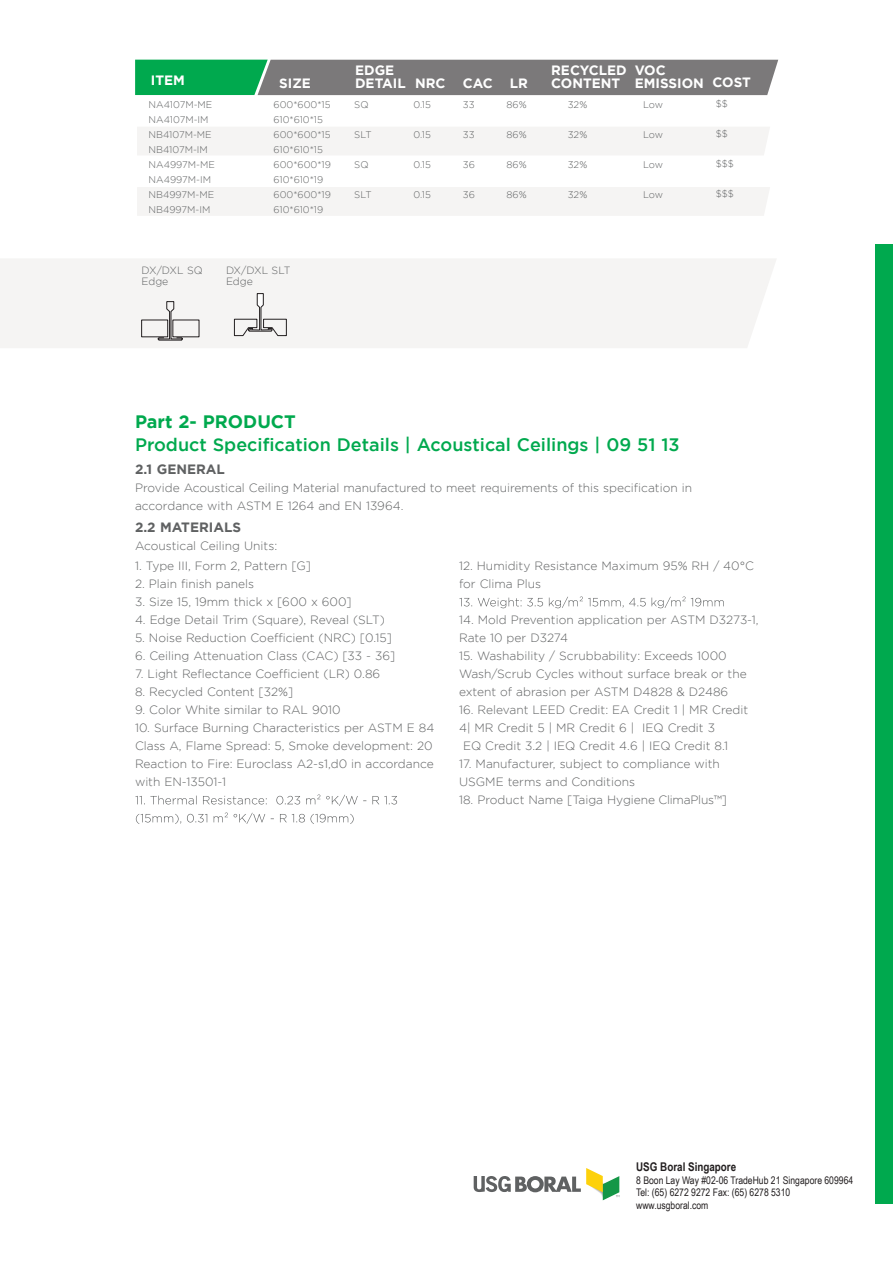
<style>
.page{position:relative;width:893px;height:1263px;background:#fff}
.page>*{position:absolute;margin:0;border:0;box-sizing:border-box;transform-origin:0 0}
.t1{font:500 18px "Gotham";color:#00a94e}
.t2{font:700 18px "Gotham";color:#00a94e}
.t3{font:700 13.5px/13.5px "Gotham";color:#fff}
.t4{font:700 13.5px "Gotham";color:#5f6162}
.t5{font:300 12px/18px "Gotham";color:#5f6162}
.t6{font:700 12px "Arial Narrow";color:#231f20}
.t7{font:10.5px/12.6px "Arial Narrow";color:#231f20}
.t8{font:300 10.5px/10.5px "Gotham";color:#5f6162}
.t9{font:300 9.6px/15px "Gotham";color:#5f6162}
</style>
<div class="page">
<div style="left:137px;top:127px;width:633px;height:28px;background:#f5f4f3"></div>
<div style="left:137px;top:187px;width:633px;height:29px;background:#f5f4f3"></div>
<div style="left:0;top:259px;width:776px;height:89px;background:#f5f4f3"></div>
<svg style="left:135px;top:60px;width:643px;height:35px;background:#648473"></svg>
<svg style="left:135px;top:794px;width:262px;height:12px"></svg>
<svg style="left:136px;top:812px;width:218px;height:12px"></svg>
<svg style="left:459px;top:596px;width:265px;height:12px"></svg>
<svg style="left:141px;top:301px;width:59px;height:40px"></svg>
<svg style="left:234px;top:293px;width:53px;height:43px"></svg>
<div style="left:876px;top:244px;width:17px;height:960px;background:#00a94e"></div>
<svg style="left:474px;top:1168px;width:145px;height:32px"></svg>
<p class="t3" style="left:151px;top:73px;width:36px">ITEM</p>
<p class="t3" style="left:279px;top:76px;width:33px">SIZE</p>
<p class="t3" style="left:355px;top:63px;width:52px">EDGE<br>DETAIL</p>
<p class="t3" style="left:551px;top:63px;width:77px">RECYCLED<br>CONTENT</p>
<p class="t3" style="left:635px;top:63px;width:32px">VOC</p>
<p class="t3" style="left:415px;top:76px;width:32px">NRC</p>
<p class="t3" style="left:463px;top:76px;width:31px">CAC</p>
<p class="t3" style="left:510px;top:76px;width:20px">LR</p>
<p class="t3" style="left:635px;top:76px;width:71px">EMISSION</p>
<p class="t9" style="left:148px;top:97px;width:68px">NA4107M-ME<br>NA4107M-IM<br>NB4107M-ME<br>NB4107M-IM<br>NA4997M-ME<br>NA4997M-IM<br>NB4997M-ME<br>NB4997M-IM</p>
<p class="t9" style="left:413px;top:97px;width:19px">0.15</p>
<p class="t9" style="left:274px;top:97px;width:59px">600*600*15<br>610*610*15<br>600*600*15<br>610*610*15<br>600*600*19<br>610*610*19<br>600*600*19<br>610*610*19</p>
<p class="t9" style="left:354px;top:97px;width:16px">SQ</p>
<p class="t9" style="left:354px;top:127px;width:19px">SLT</p>
<p class="t9" style="left:354px;top:157px;width:16px">SQ</p>
<p class="t9" style="left:354px;top:187px;width:19px">SLT</p>
<p class="t9" style="left:413px;top:127px;width:19px">0.15</p>
<p class="t9" style="left:413px;top:157px;width:19px">0.15</p>
<p class="t9" style="left:413px;top:187px;width:19px">0.15</p>
<p class="t9" style="left:463px;top:97px;width:13px">33</p>
<p class="t9" style="left:463px;top:127px;width:13px">33</p>
<p class="t9" style="left:463px;top:157px;width:14px">36</p>
<p class="t9" style="left:463px;top:187px;width:14px">36</p>
<p class="t9" style="left:506px;top:97px;width:22px">86%</p>
<p class="t9" style="left:506px;top:127px;width:22px">86%</p>
<p class="t9" style="left:506px;top:157px;width:22px">86%</p>
<p class="t9" style="left:506px;top:187px;width:22px">86%</p>
<p class="t9" style="left:568px;top:97px;width:21px">32%</p>
<p class="t9" style="left:568px;top:127px;width:21px">32%</p>
<p class="t9" style="left:568px;top:157px;width:21px">32%</p>
<p class="t9" style="left:568px;top:187px;width:21px">32%</p>
<p class="t9" style="left:643px;top:97px;width:22px">Low</p>
<p class="t9" style="left:643px;top:127px;width:22px">Low</p>
<p class="t9" style="left:643px;top:157px;width:22px">Low</p>
<p class="t9" style="left:643px;top:187px;width:22px">Low</p>
<p class="t3" style="left:713px;top:75px;width:40px">COST</p>
<p class="t9" style="left:716px;top:96px;width:14px">$$</p>
<p class="t9" style="left:716px;top:126px;width:14px">$$</p>
<p class="t9" style="left:716px;top:156px;width:20px">$$$</p>
<p class="t9" style="left:716px;top:186px;width:20px">$$$</p>
<p class="t8" style="left:141px;top:265px;width:63px">DX/DXL SQ<br>Edge</p>
<p class="t8" style="left:226px;top:265px;width:66px">DX/DXL SLT<br>Edge</p>
<h1 class="t2" style="left:135px;top:412px;width:162px">Part 2- PRODUCT</h1>
<h1 class="t1" style="left:135px;top:434px;width:546px">Product Specification Details | Acoustical Ceilings | 09 51 13</h1>
<p class="t4" style="left:135px;top:461px;width:91px">2.1 GENERAL</p>
<p class="t5" style="left:135px;top:478px;width:559px">Provide Acoustical Ceiling Material manufactured to meet requirements of this specification in accordance with ASTM E 1264 and EN 13964.</p>
<p class="t4" style="left:135px;top:519px;width:108px">2.2 MATERIALS</p>
<p class="t5" style="left:135px;top:537px;width:144px">Acoustical Ceiling Units:</p>
<p class="t5" style="left:135px;top:557px;width:177px">1. Type III, Form 2, Pattern [G]</p>
<p class="t5" style="left:135px;top:575px;width:121px">2. Plain finish panels</p>
<p class="t5" style="left:135px;top:593px;width:218px">3. Size 15, 19mm thick x [600 x 600]</p>
<p class="t5" style="left:135px;top:611px;width:251px">4. Edge Detail Trim (Square), Reveal (SLT)</p>
<p class="t5" style="left:135px;top:629px;width:258px">5. Noise Reduction Coefficient (NRC) [0.15]</p>
<p class="t5" style="left:135px;top:647px;width:262px">6. Ceiling Attenuation Class (CAC) [33 - 36]</p>
<p class="t5" style="left:135px;top:665px;width:247px">7. Light Reflectance Coefficient (LR) 0.86</p>
<p class="t5" style="left:135px;top:683px;width:160px">8. Recycled Content [32%]</p>
<p class="t5" style="left:135px;top:701px;width:207px">9. Color White similar to RAL 9010</p>
<p class="t5" style="left:135px;top:719px;width:301px">10. Surface Burning Characteristics per ASTM E 84<br>Class A, Flame Spread: 5, Smoke development: 20<br>Reaction to Fire: Euroclass A2-s1,d0 in accordance with EN-13501-1</p>
<p class="t5" style="left:459px;top:557px;width:296px">12. Humidity Resistance Maximum 95% RH / 40°C for Clima Plus</p>
<p class="t5" style="left:459px;top:611px;width:301px">14. Mold Prevention application per ASTM D3273-1,<br>Rate 10 per D3274</p>
<p class="t5" style="left:459px;top:647px;width:289px">15. Washability / Scrubbability: Exceeds 1000<br>Wash/Scrub Cycles without surface break or the extent of abrasion per ASTM D4828 &amp; D2486</p>
<p class="t5" style="left:459px;top:701px;width:291px">16. Relevant LEED Credit: EA Credit 1 | MR Credit</p>
<p class="t5" style="left:459px;top:719px;width:257px">4| MR Credit 5 | MR Credit 6 | IEQ Credit 3</p>
<p class="t5" style="left:463px;top:737px;width:267px">EQ Credit 3.2 | IEQ Credit 4.6 | IEQ Credit 8.1</p>
<p class="t5" style="left:459px;top:755px;width:262px">17. Manufacturer, subject to compliance with<br>USGME terms and Conditions</p>
<p class="t5" style="left:459px;top:791px;width:270px">18. Product Name [Taiga Hygiene ClimaPlus™]</p>
<p class="t6" style="left:636px;top:1158px;width:102px">USG Boral Singapore</p>
<p class="t7" style="left:636px;top:1173px;width:219px">8 Boon Lay Way #02-06 TradeHub 21 Singapore 609964<br>Tel: (65) 6272 9272 Fax: (65) 6278 5310 www.usgboral.com</p>
</div>
